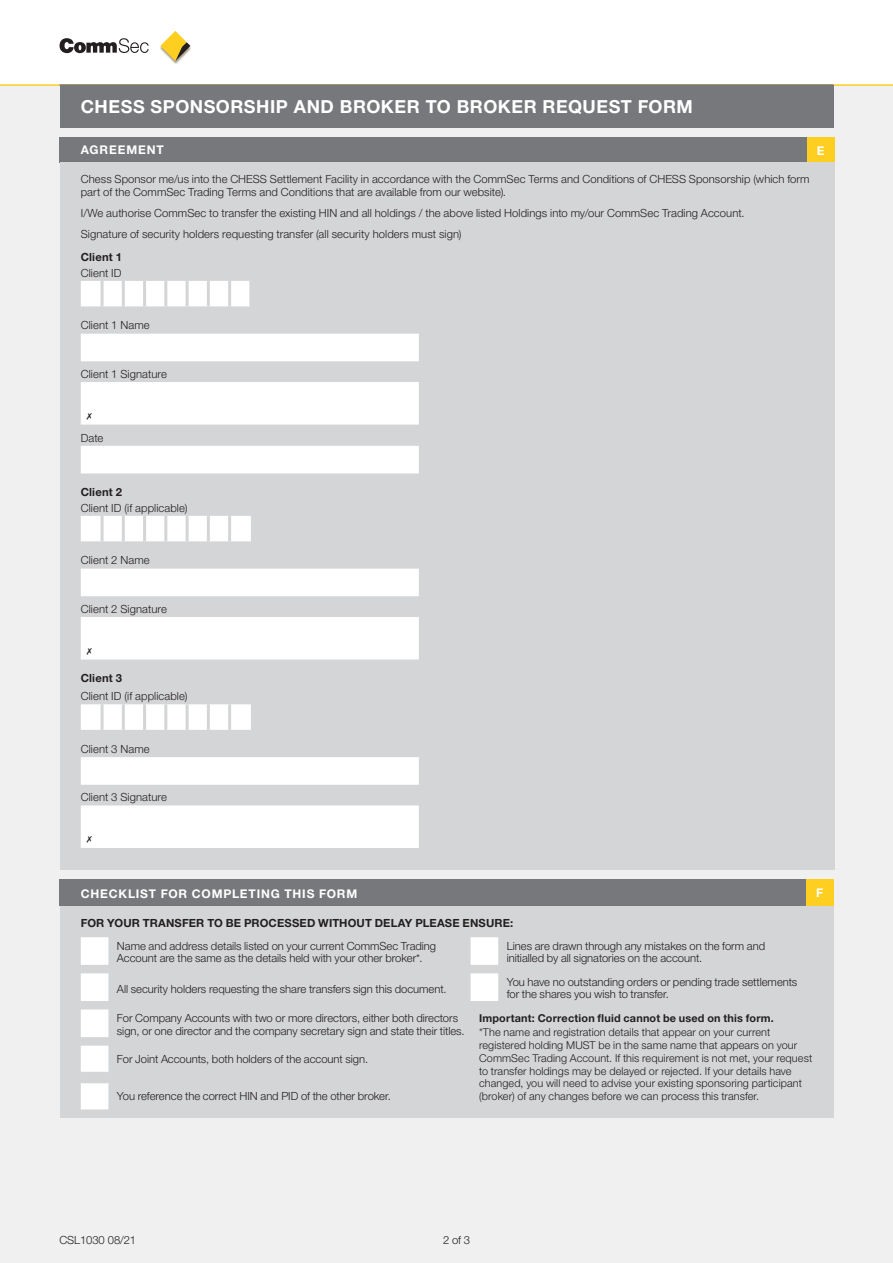
<style>
.page{position:relative;width:893px;height:1263px;background:#fff}
.page>*{position:absolute;margin:0;border:0;box-sizing:border-box;transform-origin:0 0}
.table_header_CAPS_10{font:700 18px "Helvetica Neue LT Std";letter-spacing:.03em;color:#fff}
.table_header_8_8_CAP{font:700 12px "Helvetica Neue LT Std";letter-spacing:.07em;color:#fff}
.T_C_type_thing_LC_7{font:300 11.25px/12.8px "Helvetica Neue LT Std";letter-spacing:-.005em;color:#231f20}
.Table_text_CAPS_7_5{font:300 11.25px/12.8px "Helvetica Neue LT Std";letter-spacing:.005em;color:#231f20}
.Table_text_CAPS_7_5-2{font:700 11.25px "Helvetica Neue LT Std";letter-spacing:.01em;color:#231f20}
.Table_text_CAPS_7_5-3{font:300 11.25px "Helvetica Neue LT Std";letter-spacing:-.015em;color:#231f20}
.T_C_type_thing_LC_7-2{font:300 10.8px/12.8px "Helvetica Neue LT Std";letter-spacing:.005em;color:#231f20}
.T_C_type_thing_LC_7-3{font:700 10.8px "Helvetica Neue LT Std";letter-spacing:.015em;color:#231f20}
</style>
<div class="page">
<div style="left:0;top:85px;width:893px;height:1178px;background:#f0f0f1"></div>
<hr style="left:0;top:84px;width:893px;height:2px;background:#fece21">
<img style="left:172px;top:45px;width:19px;height:19px">
<svg style="left:160px;top:31px;width:30px;height:30px"></svg>
<svg style="left:60px;top:38px;width:89px;height:15px"></svg>
<div style="left:60px;top:85px;width:773px;height:43px;background:#76787b"></div>
<hr style="left:60px;top:84px;width:773px;height:2px;background:#76787b">
<div style="left:60px;top:137px;width:747px;height:25px;background:#76787b"></div>
<div style="left:807px;top:137px;width:27px;height:25px;background:#fece21"></div>
<div style="left:60px;top:162px;width:774px;height:708px;background:#d4d5d7"></div>
<div style="left:81px;top:281px;width:168px;height:25px;background:#fff"></div>
<hr style="left:101px;top:281px;width:3px;height:25px;background:#d4d5d7">
<hr style="left:122px;top:281px;width:3px;height:25px;background:#d4d5d7">
<hr style="left:143px;top:281px;width:3px;height:25px;background:#d4d5d7">
<hr style="left:164px;top:281px;width:3px;height:25px;background:#d4d5d7">
<hr style="left:186px;top:281px;width:3px;height:25px;background:#d4d5d7">
<hr style="left:207px;top:281px;width:3px;height:25px;background:#d4d5d7">
<hr style="left:228px;top:281px;width:3px;height:25px;background:#d4d5d7">
<svg style="left:81px;top:334px;width:338px;height:139px;fill:#fff"></svg>
<div style="left:81px;top:516px;width:170px;height:25px;background:#fff"></div>
<hr style="left:101px;top:516px;width:3px;height:25px;background:#d4d5d7">
<hr style="left:122px;top:516px;width:3px;height:25px;background:#d4d5d7">
<hr style="left:143px;top:516px;width:3px;height:25px;background:#d4d5d7">
<hr style="left:164px;top:516px;width:3px;height:25px;background:#d4d5d7">
<hr style="left:186px;top:516px;width:3px;height:25px;background:#d4d5d7">
<hr style="left:207px;top:516px;width:3px;height:25px;background:#d4d5d7">
<hr style="left:228px;top:516px;width:3px;height:25px;background:#d4d5d7">
<div style="left:81px;top:704px;width:170px;height:26px;background:#fff"></div>
<hr style="left:101px;top:704px;width:3px;height:26px;background:#d4d5d7">
<hr style="left:122px;top:704px;width:3px;height:26px;background:#d4d5d7">
<hr style="left:143px;top:704px;width:3px;height:26px;background:#d4d5d7">
<hr style="left:164px;top:704px;width:3px;height:26px;background:#d4d5d7">
<hr style="left:186px;top:704px;width:3px;height:26px;background:#d4d5d7">
<hr style="left:207px;top:704px;width:3px;height:26px;background:#d4d5d7">
<hr style="left:228px;top:704px;width:3px;height:26px;background:#d4d5d7">
<div style="left:60px;top:879px;width:746px;height:27px;background:#76787b"></div>
<div style="left:806px;top:879px;width:27px;height:27px;background:#fece21"></div>
<div style="left:60px;top:906px;width:773px;height:212px;background:#d4d5d7"></div>
<svg style="left:81px;top:937px;width:417px;height:172px"></svg>
<hr style="left:81px;top:1072px;width:27px;height:3px;background:#d4d5d7">
<hr style="left:81px;top:1080px;width:27px;height:3px;background:#d4d5d7">
<svg style="left:87px;top:413px;width:5px;height:6px"></svg>
<svg style="left:81px;top:569px;width:338px;height:90px"></svg>
<svg style="left:81px;top:757px;width:338px;height:91px"></svg>
<p class="table_header_CAPS_10" style="left:81px;top:95px;width:614px">CHESS SPONSORSHIP AND BROKER TO BROKER REQUEST FORM</p>
<p class="table_header_8_8_CAP" style="left:81px;top:142px;width:84px">AGREEMENT</p>
<p class="table_header_8_8_CAP" style="left:817px;top:143px;width:9px">E</p>
<p class="Table_text_CAPS_7_5" style="left:81px;top:173px;width:730px">Chess Sponsor me/us into the CHESS Settlement Facility in accordance with the CommSec Terms and Conditions of CHESS Sponsorship (which form part of the CommSec Trading Terms and Conditions that are available from our website).</p>
<p class="Table_text_CAPS_7_5" style="left:81px;top:207px;width:665px">I/We authorise CommSec to transfer the existing HIN and all holdings / the above listed Holdings into my/our CommSec Trading Account.</p>
<p class="Table_text_CAPS_7_5" style="left:81px;top:228px;width:382px">Signature of security holders requesting transfer (all security holders must sign)</p>
<p class="Table_text_CAPS_7_5-2" style="left:81px;top:250px;width:43px">Client 1</p>
<p class="Table_text_CAPS_7_5" style="left:81px;top:266px;width:42px">Client ID</p>
<p class="Table_text_CAPS_7_5" style="left:81px;top:319px;width:70px">Client 1 Name</p>
<p class="Table_text_CAPS_7_5" style="left:81px;top:367px;width:88px">Client 1 Signature</p>
<p class="Table_text_CAPS_7_5" style="left:81px;top:431px;width:24px">Date</p>
<p class="Table_text_CAPS_7_5-2" style="left:81px;top:485px;width:43px">Client 2</p>
<p class="Table_text_CAPS_7_5" style="left:81px;top:501px;width:108px">Client ID (if applicable)</p>
<p class="Table_text_CAPS_7_5" style="left:81px;top:554px;width:70px">Client 2 Name</p>
<p class="Table_text_CAPS_7_5" style="left:81px;top:602px;width:88px">Client 2 Signature</p>
<p class="Table_text_CAPS_7_5-2" style="left:81px;top:671px;width:43px">Client 3</p>
<p class="Table_text_CAPS_7_5" style="left:81px;top:689px;width:108px">Client ID (if applicable)</p>
<p class="Table_text_CAPS_7_5" style="left:81px;top:742px;width:70px">Client 3 Name</p>
<p class="Table_text_CAPS_7_5" style="left:81px;top:791px;width:88px">Client 3 Signature</p>
<p class="table_header_8_8_CAP" style="left:81px;top:886px;width:278px">CHECKLIST FOR COMPLETING THIS FORM</p>
<p class="table_header_8_8_CAP" style="left:816px;top:885px;width:9px">F</p>
<p class="Table_text_CAPS_7_5-2" style="left:81px;top:916px;width:434px">FOR YOUR TRANSFER TO BE PROCESSED WITHOUT DELAY PLEASE ENSURE:</p>
<p class="T_C_type_thing_LC_7" style="left:117px;top:939px;width:321px">Name and address details listed on your current CommSec Trading<br>Account are the same as the details held with your other broker*.</p>
<p class="T_C_type_thing_LC_7" style="left:507px;top:939px;width:260px">Lines are drawn through any mistakes on the form and initialled by all signatories on the account.</p>
<p class="T_C_type_thing_LC_7" style="left:117px;top:983px;width:331px">All security holders requesting the share transfers sign this document.</p>
<p class="T_C_type_thing_LC_7" style="left:507px;top:975px;width:292px">You have no outstanding orders or pending trade settlements for the shares you wish to transfer.</p>
<p class="T_C_type_thing_LC_7" style="left:117px;top:1011px;width:349px">For Company Accounts with two or more directors, either both directors sign, or one director and the company secretary sign and state their titles.</p>
<p class="T_C_type_thing_LC_7-3" style="left:479px;top:1011px;width:296px">Important: Correction fluid cannot be used on this form.</p>
<p class="T_C_type_thing_LC_7-2" style="left:479px;top:1026px;width:335px">*The name and registration details that appear on your current registered holding MUST be in the same name that appears on your CommSec Trading Account. If this requirement is not met, your request to transfer holdings may be delayed or rejected. If your details have changed, you will need to advise your existing sponsoring participant (broker) of any changes before we can process this transfer.</p>
<p class="T_C_type_thing_LC_7" style="left:117px;top:1053px;width:253px">For Joint Accounts, both holders of the account sign.</p>
<p class="T_C_type_thing_LC_7" style="left:117px;top:1089px;width:275px">You reference the correct HIN and PID of the other broker.</p>
<p class="Table_text_CAPS_7_5-3" style="left:60px;top:1233px;width:78px">CSL1030 08/21</p>
<p class="Table_text_CAPS_7_5" style="left:443px;top:1233px;width:28px">2 of 3</p>
</div>
